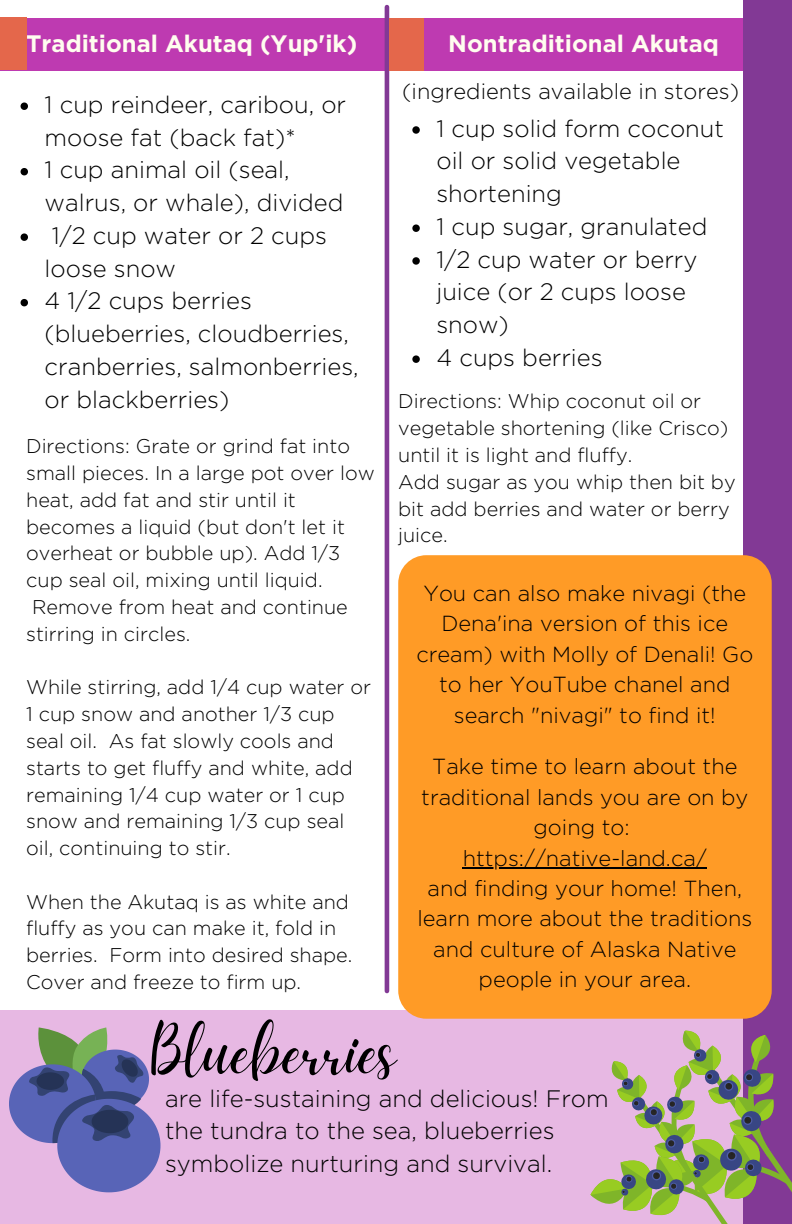
<style>
.page{position:relative;width:792px;height:1224px;background:#fff}
.page>*{position:absolute;margin:0;border:0;box-sizing:border-box;transform-origin:0 0}
.t1{font:69.4px "Daydream";color:#000}
.t2{font:300 23.8px/32.8px "Gotham";color:#000}
.t3{font:700 23.8px "Gotham";color:#fffdef}
.t4{font:300 21.8px/30.4px "Gotham";color:#000;text-align:center}
.t5{font:300 19.8px/26.8px "Gotham";color:#000}
</style>
<div class="page">
<div style="left:0;top:18px;width:765px;height:52px;background:#be3ab1"></div>
<div style="left:0;top:1010px;width:792px;height:214px;background:#e7b8e3"></div>
<div style="left:743px;top:0;width:49px;height:1224px;background:#823995"></div>
<hr style="left:385px;top:7px;width:4px;height:984px;background:#823995">
<svg style="left:590px;top:1030px;width:202px;height:194px"></svg>
<div style="left:0;top:17px;width:26px;height:53px;background:#e4674b"></div>
<div style="left:389px;top:18px;width:35px;height:52px;background:#e4674b"></div>
<div style="left:398px;top:555px;width:374px;height:464px;background:#ff9b26;border-radius:28px"></div>
<svg style="left:9px;top:1027px;width:151px;height:165px"></svg>
<svg style="left:21px;top:103px;width:7px;height:7px"></svg>
<svg style="left:21px;top:168px;width:7px;height:7px"></svg>
<svg style="left:21px;top:233px;width:7px;height:8px"></svg>
<svg style="left:21px;top:299px;width:7px;height:7px"></svg>
<svg style="left:412px;top:126px;width:8px;height:8px"></svg>
<svg style="left:412px;top:224px;width:8px;height:8px"></svg>
<svg style="left:412px;top:257px;width:8px;height:8px"></svg>
<svg style="left:412px;top:355px;width:8px;height:8px"></svg>
<hr style="left:463px;top:867px;width:244px;height:1px;background:#000">
<p class="t3" style="left:26px;top:30px;width:333px">Traditional Akutaq (Yup'ik)</p>
<p class="t2" style="left:45px;top:88px;width:316px">1 cup reindeer, caribou, or moose fat (back fat)*<br>1 cup animal oil (seal, walrus, or whale), divided<br>1/2 cup water or 2 cups loose snow<br>4 1/2 cups berries (blueberries, cloudberries, cranberries, salmonberries, or blackberries)</p>
<p class="t5" style="left:26px;top:433px;width:350px">Directions: Grate or grind fat into small pieces. In a large pot over low heat, add fat and stir until it becomes a liquid (but don't let it overheat or bubble up). Add 1/3 cup seal oil, mixing until liquid.<br>Remove from heat and continue stirring in circles.</p>
<p class="t5" style="left:26px;top:674px;width:346px">While stirring, add 1/4 cup water or<br>1 cup snow and another 1/3 cup seal oil. As fat slowly cools and starts to get fluffy and white, add remaining 1/4 cup water or 1 cup snow and remaining 1/3 cup seal oil, continuing to stir.</p>
<p class="t5" style="left:26px;top:888px;width:328px">When the Akutaq is as white and fluffy as you can make it, fold in berries. Form into desired shape.<br>Cover and freeze to firm up.</p>
<p class="t3" style="left:448px;top:30px;width:272px">Nontraditional Akutaq</p>
<p class="t4" style="left:402px;top:76px;width:338px">(ingredients available in stores)</p>
<p class="t2" style="left:436px;top:112px;width:289px">1 cup solid form coconut oil or solid vegetable shortening<br>1 cup sugar, granulated<br>1/2 cup water or berry juice (or 2 cups loose snow)<br>4 cups berries</p>
<p class="t5" style="left:398px;top:388px;width:339px">Directions: Whip coconut oil or vegetable shortening (like Crisco) until it is light and fluffy.<br>Add sugar as you whip then bit by bit add berries and water or berry juice.</p>
<p class="t4" style="left:416px;top:578px;width:339px">You can also make nivagi (the<br>Dena'ina version of this ice cream) with Molly of Denali! Go to her YouTube chanel and search "nivagi" to find it!</p>
<p class="t4" style="left:417px;top:751px;width:336px">Take time to learn about the traditional lands you are on by going to: https://native-land.ca/<br>and finding your home! Then, learn more about the traditions and culture of Alaska Native people in your area.</p>
<h1 class="t1" style="left:151px;top:1012px;width:247px">Blueberries</h1>
<p class="t2" style="left:165px;top:1081px;width:445px">are life-sustaining and delicious! From the tundra to the sea, blueberries symbolize nurturing and survival.</p>
</div>
